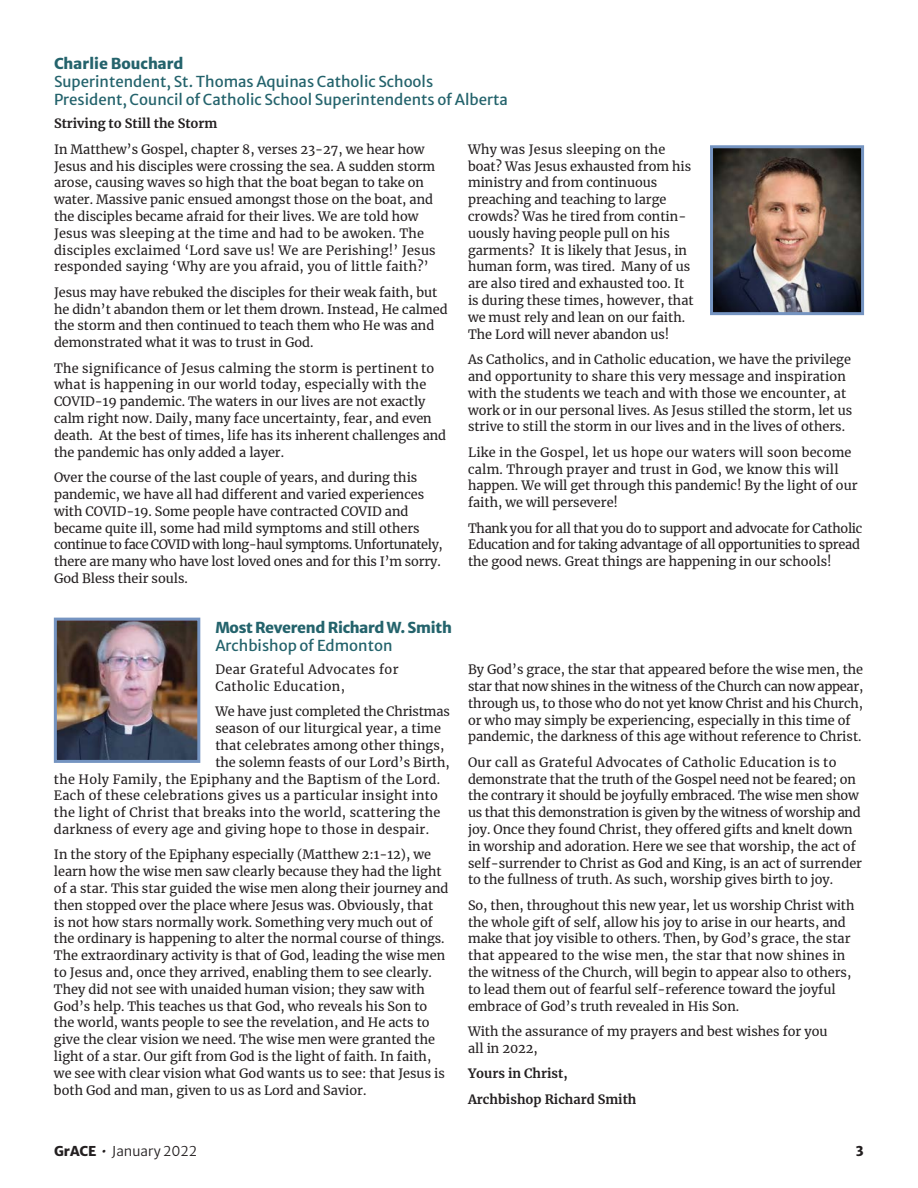
<style>
.page{position:relative;width:918px;height:1188px;background:#fff}
.page>*{position:absolute;margin:0;border:0;box-sizing:border-box;transform-origin:0 0}
.Titles{font:15px/18px "Merriweather Sans";color:#24636c}
.Titles-2{font:800 15px/18px "Merriweather Sans";letter-spacing:-.02em;color:#24636c}
.Titles-3{font:13.5px "Merriweather Sans";color:#231f20}
.Titles-4{font:800 13.5px "Merriweather Sans";color:#231f20}
.Multi_Column_Paragra{font:12.75px/16.8px "Merriweather";color:#231f20}
.Multi_Column_Paragra-2{font:12.75px/16.8px "Merriweather";letter-spacing:.02em;color:#231f20}
.Multi_Column_Paragra-3{font:12.75px/16.8px "Merriweather";letter-spacing:-.02em;color:#231f20}
.Multi_Column_Paragra-4{font:700 12.75px "Merriweather";color:#231f20}
.Multi_Column_Paragra-5{font:12.75px/16.8px "Merriweather";letter-spacing:.03em;color:#231f20}
.s1{font-weight:800}
.s2{font-weight:400}
.s3{font-weight:700;font-style:italic}
</style>
<div class="page">
<img style="left:714px;top:149px;width:146px;height:162px">
<div style="left:710px;top:145px;width:154px;height:170px;border:3px solid #7594c1"></div>
<img style="left:58px;top:622px;width:138px;height:137px">
<div style="left:54px;top:618px;width:146px;height:145px;border:3px solid #7594c1"></div>
<p class="Titles" style="left:54px;top:53px;width:455px"><span class="s1">Charlie Bouchard<br></span>Superintendent, St. Thomas Aquinas Catholic Schools<br>President, Council of Catholic School Superintendents of Alberta</p>
<p class="Multi_Column_Paragra-4" style="left:54px;top:115px;width:165px">Striving to Still the Storm</p>
<p class="Multi_Column_Paragra" style="left:54px;top:140px;width:383px">In Matthew’s Gospel, chapter 8, verses 23-27, we hear how Jesus and his disciples were crossing the sea. A sudden storm arose, causing waves so high that the boat began to take on water. Massive panic ensued amongst those on the boat, and the disciples became afraid for their lives. We are told how Jesus was sleeping at the time and had to be awoken. The disciples exclaimed ‘Lord save us! We are Perishing!’ Jesus responded saying ‘Why are you afraid, you of little faith?’</p>
<p class="Multi_Column_Paragra" style="left:54px;top:283px;width:395px">Jesus may have rebuked the disciples for their weak faith, but he didn’t abandon them or let them drown. Instead, He calmed the storm and then continued to teach them who He was and demonstrated what it was to trust in God.</p>
<p class="Multi_Column_Paragra" style="left:54px;top:359px;width:394px">The significance of Jesus calming the storm is pertinent to what is happening in our world today, especially with the COVID-19 pandemic. The waters in our lives are not exactly calm right now. Daily, many face uncertainty, fear, and even death. At the best of times, life has its inherent challenges and the pandemic has only added a layer.</p>
<p class="Multi_Column_Paragra" style="left:54px;top:469px;width:390px">Over the course of the last couple of years, and during this pandemic, we have all had different and varied experiences with COVID-19. Some people have contracted COVID and became quite ill, some had mild symptoms and still others continue to face COVID with long-haul symptoms. Unfortunately, there are many who have lost loved ones and for this I’m sorry.<br>God Bless their souls.</p>
<p class="Multi_Column_Paragra" style="left:468px;top:140px;width:227px">Why was Jesus sleeping on the boat? Was Jesus exhausted from his ministry and from continuous preaching and teaching to large crowds? Was he tired from contin&shy;uously having people pull on his garments? It is likely that Jesus, in human form, was tired. Many of us are also tired and exhausted too. It is during these times, however, that we must rely and lean on our faith.<br>The Lord will never abandon us!</p>
<p class="Multi_Column_Paragra" style="left:468px;top:351px;width:386px">As Catholics, and in Catholic education, we have the privilege and opportunity to share this very message and inspiration with the students we teach and with those we encounter, at work or in our personal lives. As Jesus stilled the storm, let us strive to still the storm in our lives and in the lives of others.</p>
<p class="Multi_Column_Paragra-2" style="left:468px;top:443px;width:391px">Like in the Gospel, let us hope our waters will soon become calm. Through prayer and trust in God, we know this will happen. We will get through this pandemic! By the light of our faith, we will persevere!</p>
<p class="Multi_Column_Paragra-3" style="left:468px;top:519px;width:396px">Thank you for all that you do to support and advocate for Catholic<br>Education and for taking advantage of all opportunities to spread the good news. Great things are happening in our schools!</p>
<p class="Titles-2" style="left:215px;top:616px;width:238px">Most Reverend Richard W. Smith<br><span class="s2">Archbishop of Edmonton</span></p>
<p class="Multi_Column_Paragra-5" style="left:215px;top:661px;width:185px">Dear Grateful Advocates for<br>Catholic Education,</p>
<p class="Multi_Column_Paragra" style="left:215px;top:703px;width:236px">We have just completed the Christmas</p>
<p class="Multi_Column_Paragra" style="left:215px;top:720px;width:227px">season of our liturgical year, a time</p>
<p class="Multi_Column_Paragra" style="left:215px;top:737px;width:230px">that celebrates among other things,</p>
<p class="Multi_Column_Paragra" style="left:215px;top:753px;width:236px">the solemn feasts of our Lord’s Birth,</p>
<p class="Multi_Column_Paragra-2" style="left:54px;top:770px;width:388px">the Holy Family, the Epiphany and the Baptism of the Lord.</p>
<p class="Multi_Column_Paragra-2" style="left:54px;top:787px;width:386px">Each of these celebrations gives us a particular insight into</p>
<p class="Multi_Column_Paragra-2" style="left:54px;top:804px;width:388px">the light of Christ that breaks into the world, scattering the</p>
<p class="Multi_Column_Paragra-2" style="left:54px;top:821px;width:377px">darkness of every age and giving hope to those in despair.</p>
<p class="Multi_Column_Paragra" style="left:54px;top:846px;width:396px">In the story of the Epiphany especially (Matthew 2:1-12), we learn how the wise men saw clearly because they had the light of a star. This star guided the wise men along their journey and then stopped over the place where Jesus was. Obviously, that<br>is not how stars normally work. Something very much out of the ordinary is happening to alter the normal course of things.<br>The extraordinary activity is that of God, leading the wise men to Jesus and, once they arrived, enabling them to see clearly.<br>They did not see with unaided human vision; they saw with God’s help. This teaches us that God, who reveals his Son to the world, wants people to see the revelation, and He acts to give the clear vision we need. The wise men were granted the light of a star. Our gift from God is the light of faith. In faith, we see with clear vision what God wants us to see: that Jesus is both God and man, given to us as Lord and Savior.</p>
<p class="Multi_Column_Paragra" style="left:468px;top:661px;width:397px">By God’s grace, the star that appeared before the wise men, the star that now shines in the witness of the Church can now appear, through us, to those who do not yet know Christ and his Church, or who may simply be experiencing, especially in this time of pandemic, the darkness of this age without reference to Christ.</p>
<p class="Multi_Column_Paragra" style="left:468px;top:753px;width:396px">Our call as Grateful Advocates of Catholic Education is to demonstrate that the truth of the Gospel need not be feared; on the contrary it should be joyfully embraced. The wise men show us that this demonstration is given by the witness of worship and joy. Once they found Christ, they offered gifts and knelt down in worship and adoration. Here we see that worship, the act of self-surrender to Christ as God and King, is an act of surrender to the fullness of truth. As such, worship gives birth to joy.</p>
<p class="Multi_Column_Paragra" style="left:468px;top:896px;width:388px">So, then, throughout this new year, let us worship Christ with the whole gift of self, allow his joy to arise in our hearts, and make that joy visible to others. Then, by God’s grace, the star that appeared to the wise men, the star that now shines in the witness of the Church, will begin to appear also to others, to lead them out of fearful self-reference toward the joyful embrace of God’s truth revealed in His Son.</p>
<p class="Multi_Column_Paragra" style="left:468px;top:1023px;width:361px">With the assurance of my prayers and best wishes for you all in 2022,</p>
<p class="Multi_Column_Paragra-4" style="left:468px;top:1065px;width:101px">Yours in Christ,</p>
<p class="Multi_Column_Paragra-4" style="left:468px;top:1090px;width:170px">Archbishop Richard Smith</p>
<p class="Titles-3" style="left:54px;top:1140px;width:145px"><span class="s1">GrACE</span> <span class="s3">•</span> January 2022</p>
<p class="Titles-4" style="left:856px;top:1140px;width:9px">3</p>
</div>
